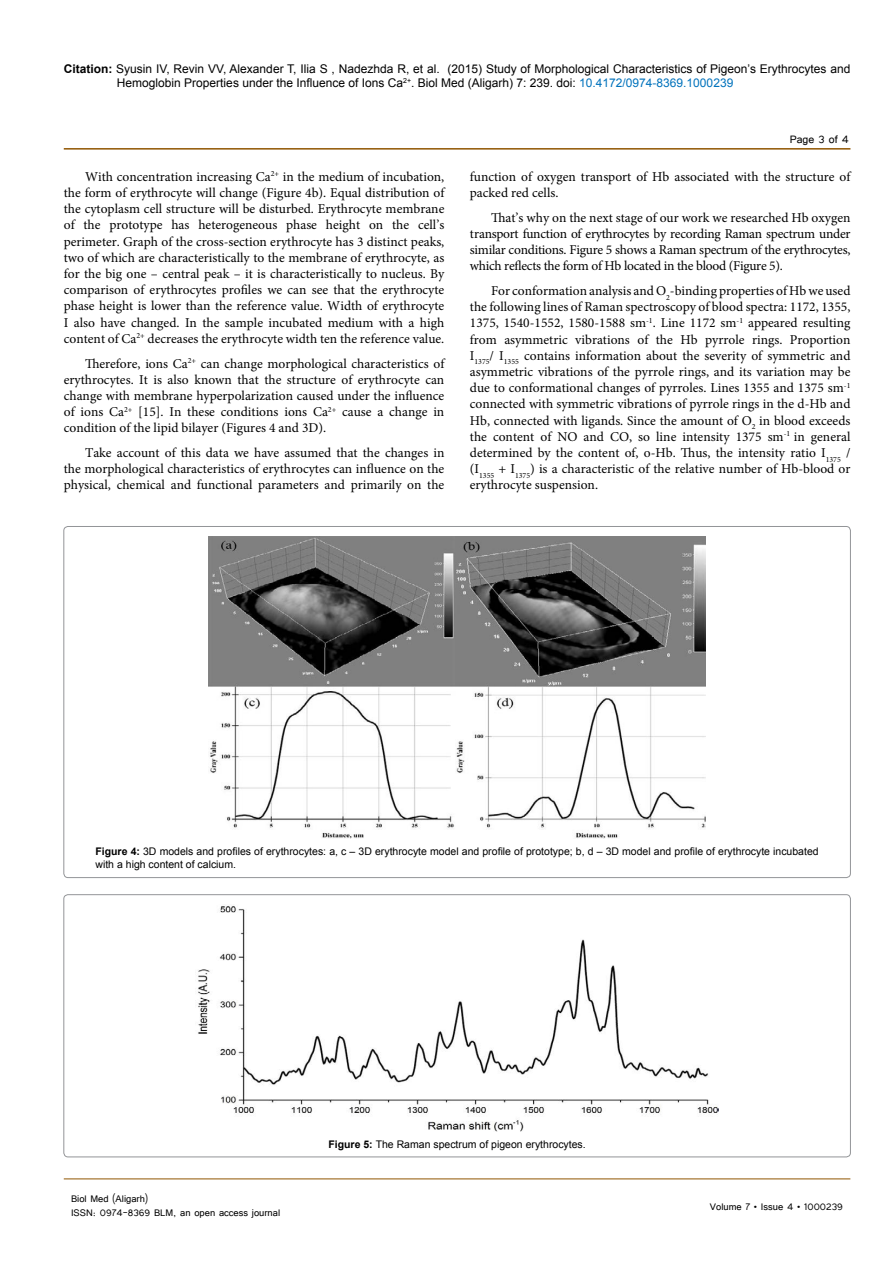
<style>
.page{position:relative;width:893px;height:1263px;background:#fff}
.page>*{position:absolute;margin:0;border:0;box-sizing:border-box;transform-origin:0 0}
.t1{font:13.5px/16.2px "Minion Pro";color:#000;text-align:justify}
.t2{font:13.5px "Tunga";color:#000}
.t3{font:12px/14.4px "Arial";color:#000}
.t4{font:12px/14.4px "Tunga";color:#000}
.t5{font:10.5px/12.6px "Arial";color:#000}
.s1{font-weight:700}
.s2{color:#0072bc}
</style>
<div class="page">
<hr style="left:64px;top:148px;width:786px;height:2px;background:#905501">
<hr style="left:64px;top:1179px;width:786px;height:1px;background:#905501">
<img style="left:209px;top:536px;width:496px;height:303px">
<div style="left:64px;top:895px;width:786px;height:262px;border:1px solid #939598;border-radius:4px"></div>
<img style="left:198px;top:906px;width:521px;height:225px">
<p class="t3" style="left:117px;top:61px;width:735px;text-indent:-53px"><span class="s1">Citation:</span> Syusin IV, Revin VV, Alexander T, Ilia S , Nadezhda R, et al. (2015) Study of Morphological Characteristics of Pigeon’s Erythrocytes and<br>Hemoglobin Properties under the Influence of Ions Ca<sup>2+</sup>. Biol Med (Aligarh) 7: 239. doi: <span class="s2">10.4172/0974-8369.1000239</span></p>
<p class="t1" style="left:64px;top:168px;width:382px;text-indent:21px">With concentration increasing Са<sup>2+</sup> in the medium of incubation, the form of erythrocyte will change (Figure 4b). Equal distribution of the cytoplasm cell structure will be disturbed. Erythrocyte membrane of the prototype has heterogeneous phase height on the cell’s perimeter. Graph of the cross-section erythrocyte has 3 distinct peaks, two of which are characteristically to the membrane of erythrocyte, аs for the big one – central peak – it is characteristically to nucleus. By comparison of erythrocytes profiles we can see that the erythrocyte phase height is lower than the reference value. Width of erythrocyte I also have changed. In the sample incubated medium with a high content of Са<sup>2+</sup> decreases the erythrocyte width ten the reference value.</p>
<p class="t1" style="left:64px;top:355px;width:382px;text-indent:21px">Therefore, ions Са<sup>2+</sup> can change morphological characteristics of erythrocytes. It is also known that the structure of erythrocyte can change with membrane hyperpolarization caused under the influence of ions Са<sup>2+</sup> [15]. In these conditions ions Са<sup>2+</sup> cause a change in condition of the lipid bilayer (Figures 4 and 3D).</p>
<p class="t1" style="left:64px;top:445px;width:382px;text-indent:21px">Take account of this data we have assumed that the changes in the morphological characteristics of erythrocytes can influence on the physical, chemical and functional parameters and primarily on the</p>
<p class="t2" style="left:790px;top:131px;width:61px">Page 3 of 4</p>
<p class="t1" style="left:470px;top:168px;width:382px">function of oxygen transport of Hb associated with the structure of packed red cells.</p>
<p class="t1" style="left:470px;top:209px;width:382px;text-indent:21px">That’s why on the next stage of our work we researched Hb oxygen transport function of erythrocytes by recording Raman spectrum under similar conditions. Figure 5 shows a Raman spectrum of the erythrocytes, which reflects the form of Hb located in the blood (Figure 5).</p>
<p class="t1" style="left:470px;top:283px;width:382px;text-indent:21px">For conformation analysis and О<sub>2</sub>-binding properties of Hb we used the following lines of Raman spectroscopy of blood spectra: 1172, 1355, 1375, 1540-1552, 1580-1588 sm<sup>-1</sup>. Line 1172 sm<sup>-1</sup> appeared resulting from asymmetric vibrations of the Hb pyrrole rings. Proportion I<sub>1375</sub>/ I<sub>1355</sub> contains information about the severity of symmetric and asymmetric vibrations of the pyrrole rings, and its variation may be due to conformational changes of pyrroles. Lines 1355 and 1375 sm<sup>-1 </sup>connected with symmetric vibrations of pyrrole rings in the d-Hb and Hb, connected with ligands. Since the amount of О<sub>2</sub> in blood exceeds the content of NO and СО, so line intensity 1375 sm<sup>-1</sup> in general determined by the content of, о-Hb. Thus, the intensity ratio I<sub>1375</sub> / (I<sub>1355</sub> + I<sub>1375</sub>) is a characteristic of the relative number of Hb-blood or erythrocyte suspension.</p>
<p class="t5" style="left:95px;top:845px;width:725px"><span class="s1">Figure 4:</span> 3D models and profiles of erythrocytes: а, с – 3D erythrocyte model and profile of prototype; b, d – 3D model and profile of erythrocyte incubated with a high content of calcium.</p>
<p class="t4" style="left:71px;top:1190px;width:211px">Biol Med (Aligarh)<br>ISSN: 0974-8369 BLM, an open access journal</p>
<p class="t5" style="left:328px;top:1138px;width:259px"><span class="s1">Figure 5:</span> The Raman spectrum of pigeon erythrocytes.</p>
<p class="t4" style="left:710px;top:1199px;width:134px">Volume 7 • Issue 4 • 1000239</p>
</div>
